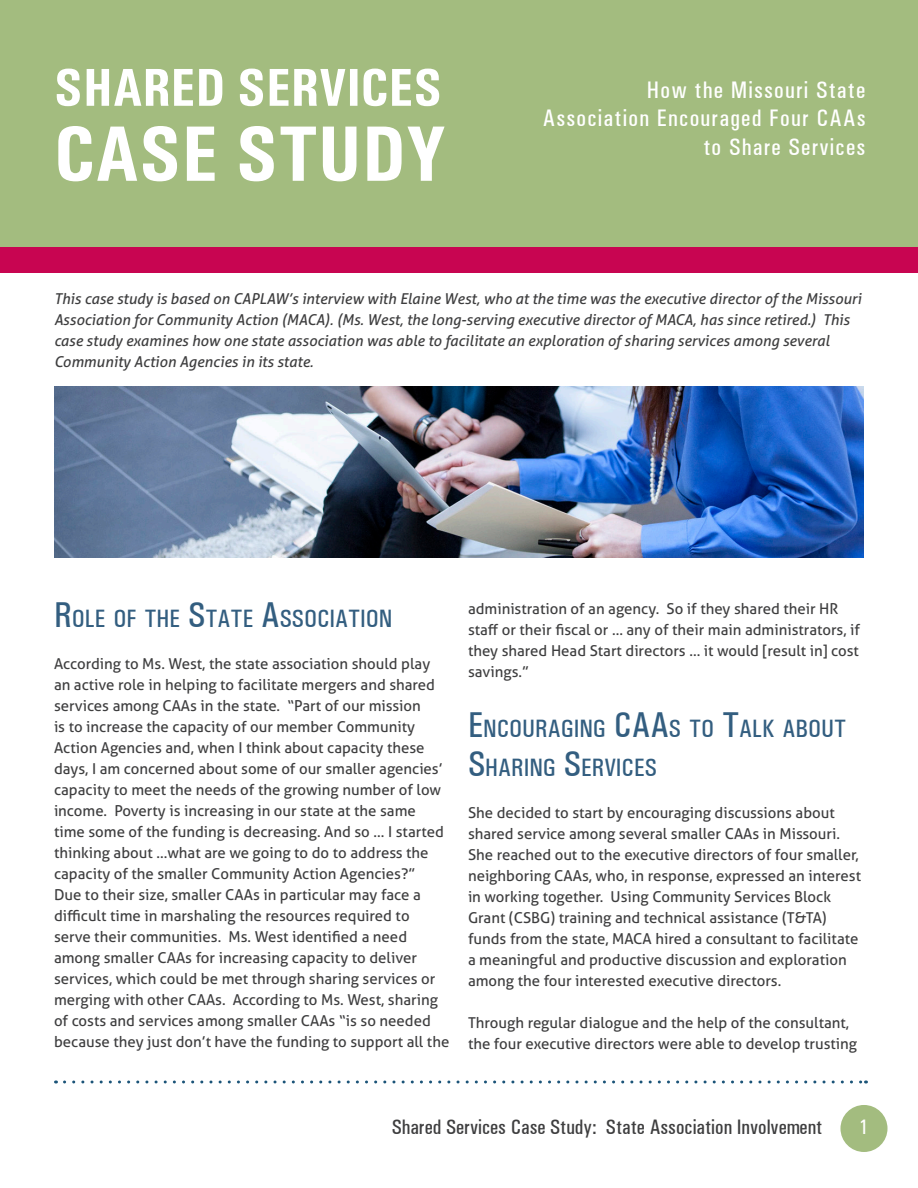
<style>
.page{position:relative;width:918px;height:1188px;background:#fff}
.page>*{position:absolute;margin:0;border:0;box-sizing:border-box;transform-origin:0 0}
.t1{font:700 condensed 79.5px "Univers";color:#fff}
.t2{font:700 condensed 54px "Univers";color:#fff}
.t3{font:500 condensed 25.2px/39px "Univers";color:#335e80}
.t4{font:500 condensed 24px/28.8px "Univers";letter-spacing:.05em;color:#fff;text-align:right}
.t5{font:500 condensed 21px "Univers";color:#3e3e3f}
.t6{font:500 condensed 21px "Univers";color:#fff}
.t7{font:15px/21px "Aller";color:#3e3e3f}
.t8{font:italic 15px/21px "Aller";color:#3e3e3f}
.s1{font-size:36px}
</style>
<div class="page">
<div style="left:840px;top:1105px;width:48px;height:47px;background:#a3bc7f;border-radius:50%"></div>
<svg style="left:64px;top:1080px;width:803px;height:3px"></svg>
<div style="left:0;top:0;width:918px;height:248px;background:#a3bc7f"></div>
<div style="left:0;top:248px;width:918px;height:25px;background:#c80551"></div>
<img style="left:54px;top:387px;width:810px;height:170px">
<p class="t2" style="left:54px;top:55px;width:390px">SHARED SERVICES</p>
<p class="t1" style="left:54px;top:107px;width:394px">CASE STUDY</p>
<p class="t4" style="left:543px;top:75px;width:324px">How the Missouri State<br>Association Encouraged Four CAAs to Share Services</p>
<p class="t8" style="left:54px;top:288px;width:809px">This case study is based on CAPLAW’s interview with Elaine West, who at the time was the executive director of the Missouri Association for Community Action (MACA). (Ms. West, the long-serving executive director of MACA, has since retired.) This case study examines how one state association was able to facilitate an exploration of sharing services among several Community Action Agencies in its state.</p>
<p class="t3" style="left:54px;top:600px;width:340px"><span class="s1">R</span>OLE OF THE <span class="s1">S</span>TATE <span class="s1">A</span>SS OCIATION</p>
<p class="t7" style="left:54px;top:654px;width:397px">According to Ms. West, the state association should play an active role in helping to facilitate mergers and shared services among CAAs in the state. “Part of our mission<br>is to increase the capacity of our member Community Action Agencies and, when I think about capacity these days, I am concerned about some of our smaller agencies’ capacity to meet the needs of the growing number of low income. Poverty is increasing in our state at the same time some of the funding is decreasing. And so … I started thinking about …what are we going to do to address the capacity of the smaller Community Action Agencies?”<br>Due to their size, smaller CAAs in particular may face a difficult time in marshaling the resources required to serve their communities. Ms. West identified a need among smaller CAAs for increasing capacity to deliver services, which could be met through sharing services or merging with other CAAs. According to Ms. West, sharing of costs and services among smaller CAAs “is so needed because they just don’t have the funding to support all the</p>
<p class="t7" style="left:468px;top:598px;width:394px">administration of an agency. So if they shared their HR staff or their fiscal or … any of their main administrators, if they shared Head Start directors … it would [result in] cost savings.”</p>
<p class="t3" style="left:468px;top:709px;width:380px"><span class="s1">E</span>NCOURAGING <span class="s1">CAA</span>S TO <span class="s1">T</span>ALK ABOUT<br><span class="s1">S</span>HARING <span class="s1">S</span>ERVICES</p>
<p class="t7" style="left:468px;top:802px;width:395px">She decided to start by encouraging discussions about shared service among several smaller CAAs in Missouri.<br>She reached out to the executive directors of four smaller, neighboring CAAs, who, in response, expressed an interest in working together. Using Community Services Block Grant (CSBG) training and technical assistance (T&amp;TA) funds from the state, MACA hired a consultant to facilitate a meaningful and productive discussion and exploration among the four interested executive directors.</p>
<p class="t7" style="left:468px;top:1012px;width:391px">Through regular dialogue and the help of the consultant, the four executive directors were able to develop trusting</p>
<h3 class="t5" style="left:392px;top:1115px;width:432px">Shared Services Case Study: State Association Involvement</h3>
<p class="t6" style="left:859px;top:1115px;width:11px">1</p>
</div>
